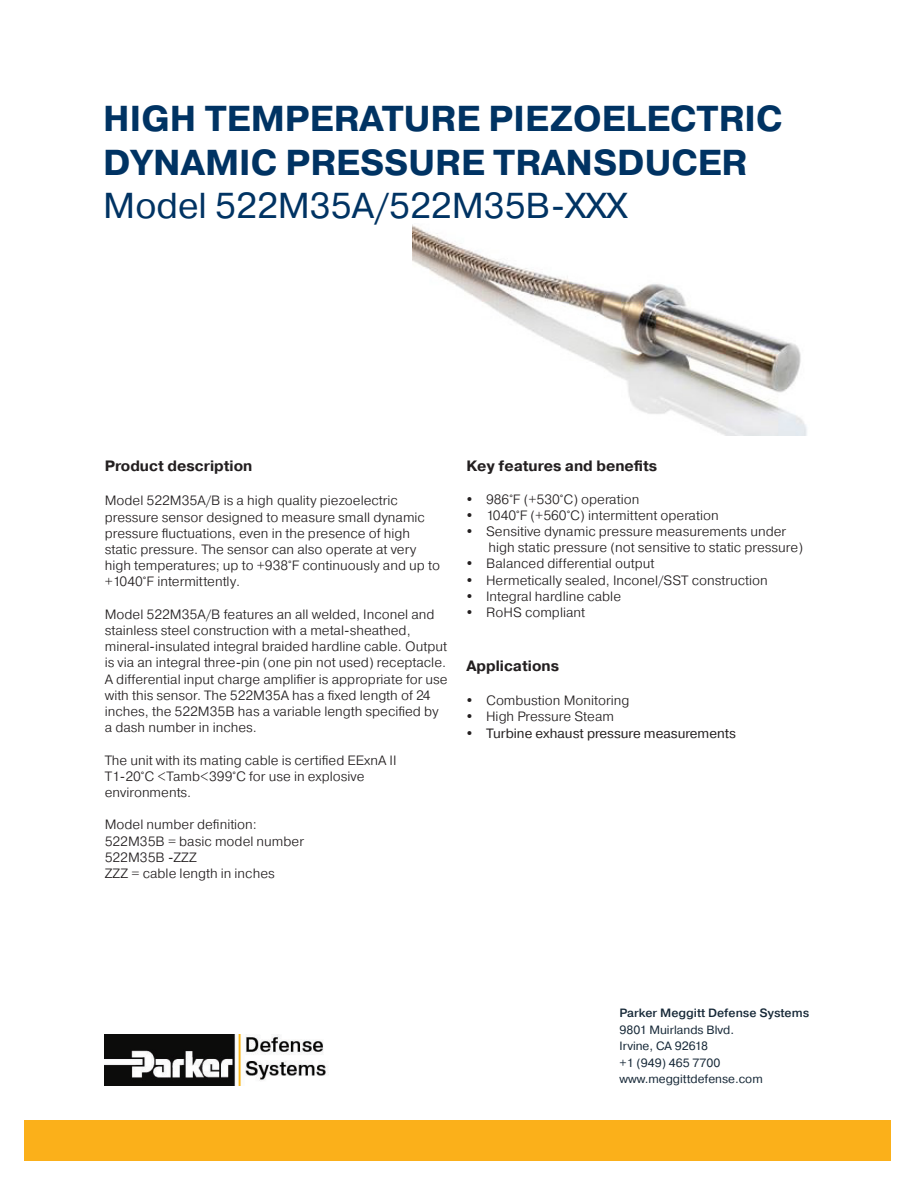
<style>
.page{position:relative;width:918px;height:1188px;background:#fff}
.page>*{position:absolute;margin:0;border:0;box-sizing:border-box;transform-origin:0 0}
.t1{font:700 36px "Pragmatica";color:#003363}
.t2{font:36px "Pragmatica";color:#003363}
.t3{font:700 15px "Pragmatica";color:#231f20}
.t4{font:300 13.5px/16.2px "Pragmatica";color:#231f20}
.t5{font:13.5px "Pragmatica";color:#231f20}
.t6{font:12px "Pragmatica";color:#172938}
.t7{font:500 12px "Pragmatica";color:#172938}
</style>
<div class="page">
<img style="left:105px;top:1034px;width:224px;height:52px">
<div style="left:25px;top:1120px;width:866px;height:41px;background:#fbb01a"></div>
<img style="left:413px;top:226px;width:394px;height:209px">
<p class="t1" style="left:103px;top:96px;width:681px">HIGH TEMPERATURE PIEZOELECTRIC</p>
<p class="t1" style="left:103px;top:139px;width:646px">DYNAMIC PRESSURE TRANSDUCER</p>
<p class="t2" style="left:103px;top:183px;width:525px">Model 522M35A/522M35B-XXX</p>
<p class="t3" style="left:105px;top:456px;width:149px">Product description</p>
<p class="t4" style="left:105px;top:492px;width:337px">Model 522M35A/B is a high quality piezoelectric pressure sensor designed to measure small dynamic pressure fluctuations, even in the presence of high static pressure. The sensor can also operate at very high temperatures; up to +938°F continuously and up to +1040°F intermittently.</p>
<p class="t4" style="left:105px;top:606px;width:344px">Model 522M35A/B features an all welded, Inconel and stainless steel construction with a metal-sheathed, mineral-insulated integral braided hardline cable. Output is via an integral three-pin (one pin not used) receptacle.<br>A differential input charge amplifier is appropriate for use with this sensor. The 522M35A has a fixed length of 24 inches, the 522M35B has a variable length specified by a dash number in inches.</p>
<p class="t4" style="left:105px;top:752px;width:293px">The unit with its mating cable is certified EExnA II</p>
<p class="t4" style="left:105px;top:768px;width:261px">T1-20°C &lt;Tamb&lt;399°C for use in explosive environments.</p>
<p class="t4" style="left:105px;top:816px;width:154px">Model number definition:</p>
<p class="t4" style="left:105px;top:833px;width:201px">522M35B = basic model number</p>
<p class="t4" style="left:105px;top:849px;width:94px">522M35B -ZZZ</p>
<p class="t4" style="left:105px;top:865px;width:172px">ZZZ = cable length in inches</p>
<p class="t3" style="left:466px;top:456px;width:192px">Key features and benefits</p>
<p class="t4" style="left:466px;top:491px;width:174px">• 986°F (+530°C) operation</p>
<p class="t4" style="left:466px;top:507px;width:254px">• 1040°F (+560°C) intermittent operation</p>
<p class="t4" style="left:466px;top:523px;width:321px">• Sensitive dynamic pressure measurements under</p>
<p class="t4" style="left:488px;top:539px;width:316px">high static pressure (not sensitive to static pressure)</p>
<p class="t4" style="left:466px;top:555px;width:189px">• Balanced differential output</p>
<p class="t4" style="left:466px;top:572px;width:303px">• Hermetically sealed, Inconel/SST construction</p>
<p class="t4" style="left:466px;top:588px;width:156px">• Integral hardline cable</p>
<p class="t4" style="left:466px;top:604px;width:120px">• RoHS compliant</p>
<p class="t3" style="left:466px;top:656px;width:94px">Applications</p>
<p class="t4" style="left:466px;top:692px;width:165px">• Combustion Monitoring</p>
<p class="t4" style="left:466px;top:708px;width:149px">• High Pressure Steam</p>
<p class="t5" style="left:466px;top:725px;width:271px">• Turbine exhaust pressure measurements</p>
<p class="t7" style="left:620px;top:1006px;width:191px">Parker Meggitt Defense Systems</p>
<p class="t6" style="left:620px;top:1022px;width:116px">9801 Muirlands Blvd.</p>
<p class="t6" style="left:620px;top:1039px;width:90px">Irvine, CA 92618</p>
<p class="t6" style="left:620px;top:1055px;width:102px">+1 (949) 465 7700</p>
<p class="t6" style="left:620px;top:1072px;width:145px">www.meggittdefense.com</p>
</div>
